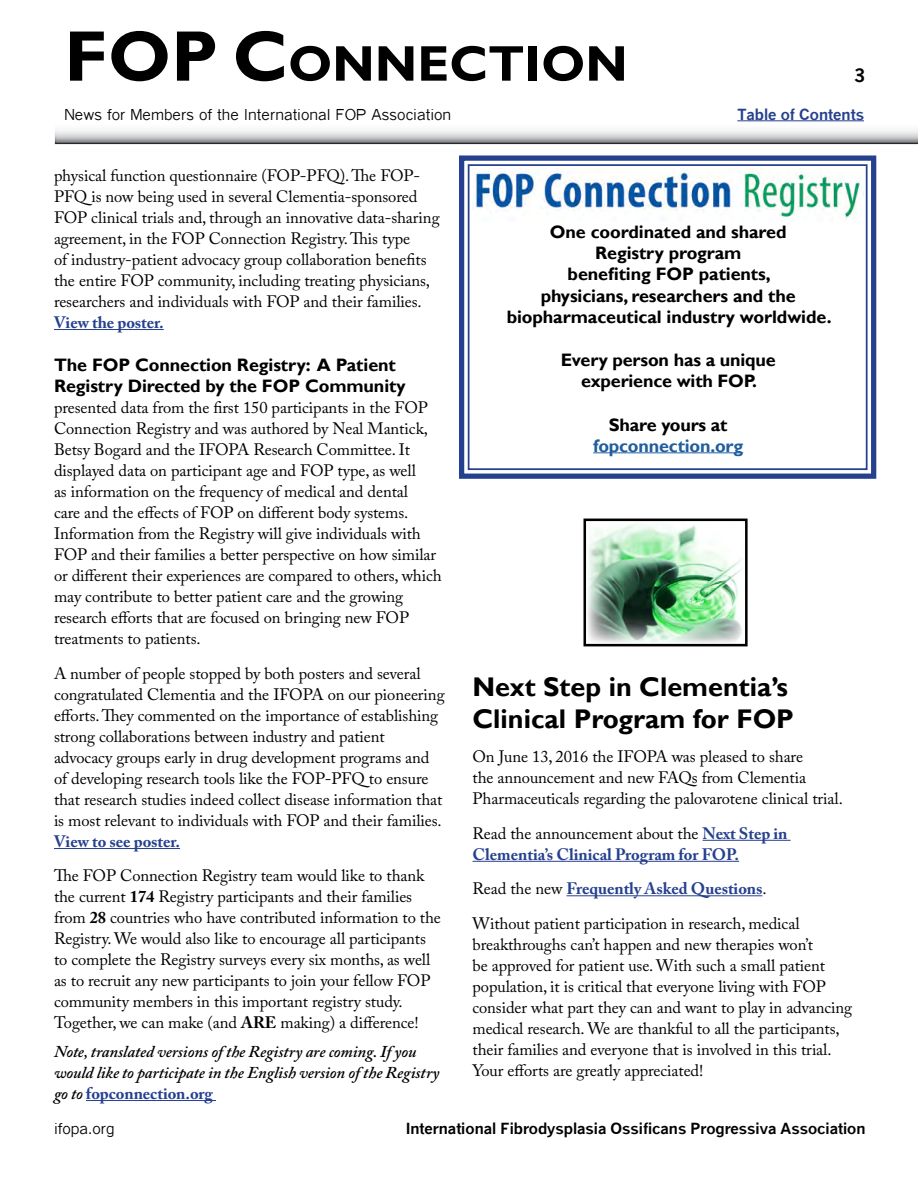
<style>
.page{position:relative;width:918px;height:1188px;background:#fff}
.page>*{position:absolute;margin:0;border:0;box-sizing:border-box;transform-origin:0 0}
.t1{font:700 50.4px "Gill Sans";color:#000}
.t2{font:700 27px/31.5px "Gill Sans";color:#000}
.t3{font:700 18px/21px "Gill Sans";letter-spacing:-.005em;color:#000;text-align:center}
.t4{font:700 18px "Gill Sans";letter-spacing:-.01em;color:#215e9e}
.t5{font:700 18px "Quick Type II";color:#000}
.t6{font:16.5px/21px "Adobe Caslon Pro";letter-spacing:-.005em;color:#000}
.t7{font:italic 600 16.5px/21px "Adobe Caslon Pro";letter-spacing:-.005em;color:#000}
.t8{font:700 16.5px/21px "Adobe Caslon Pro";letter-spacing:-.005em;color:#25408f}
.t9{font:700 15px "Quick Type II";color:#000}
.t10{font:15px "Quick Type II";color:#000}
.t11{font:700 15px "Quick Type II";color:#25408f}
.s1{font-size:72px}
.s2{font-weight:700}
.s3{font-weight:700;font-style:normal;color:#25408f}
.s4{font-weight:400;color:#000}
.s5{font-weight:700;color:#25408f}
</style>
<div class="page">
<hr style="left:54px;top:329px;width:110px;height:1px;background:#25408f">
<hr style="left:54px;top:848px;width:126px;height:1px;background:#25408f">
<hr style="left:86px;top:1100px;width:130px;height:1px;background:#25408f">
<hr style="left:703px;top:840px;width:88px;height:1px;background:#25408f">
<hr style="left:472px;top:861px;width:267px;height:1px;background:#25408f">
<hr style="left:567px;top:895px;width:195px;height:1px;background:#25408f">
<img style="left:587px;top:523px;width:155px;height:119px">
<div style="left:583px;top:519px;width:165px;height:127px;border:3px solid #000"></div>
<svg style="left:459px;top:155px;width:418px;height:324px"></svg>
<div style="left:468px;top:164px;width:400px;height:306px;border:2px solid #25408f"></div>
<svg style="left:55px;top:120px;width:863px;height:24px"></svg>
<hr style="left:737px;top:121px;width:127px;height:1px;background:#25408f">
<h1 class="t1" style="left:64px;top:33px;width:565px"><span class="s1">FOP C</span>ONNECTION</h1>
<p class="t10" style="left:64px;top:107px;width:388px">News for Members of the International FOP Association</p>
<p class="t5" style="left:855px;top:64px;width:12px">3</p>
<p class="t11" style="left:737px;top:106px;width:128px">Table of Contents</p>
<p class="t6" style="left:54px;top:165px;width:387px">physical function questionnaire (FOP-PFQ). The FOP-PFQ is now being used in several Clementia-sponsored FOP clinical trials and, through an innovative data-sharing agreement, in the FOP Connection Registry. This type<br>of industry-patient advocacy group collaboration benefits the entire FOP community, including treating physicians, researchers and individuals with FOP and their families.</p>
<p class="t8" style="left:54px;top:312px;width:111px">View the poster.</p>
<p class="t3" style="left:54px;top:355px;width:353px;text-align:left">The FOP Connection Registry: A Patient<br>Registry Directed by the FOP Community</p>
<p class="t6" style="left:54px;top:397px;width:389px">presented data from the first 150 participants in the FOP Connection Registry and was authored by Neal Mantick, Betsy Bogard and the IFOPA Research Committee. It displayed data on participant age and FOP type, as well<br>as information on the frequency of medical and dental<br>care and the effects of FOP on different body systems.<br>Information from the Registry will give individuals with FOP and their families a better perspective on how similar or different their experiences are compared to others, which may contribute to better patient care and the growing research efforts that are focused on bringing new FOP treatments to patients.</p>
<p class="t6" style="left:54px;top:663px;width:392px">A number of people stopped by both posters and several congratulated Clementia and the IFOPA on our pioneering efforts. They commented on the importance of establishing strong collaborations between industry and patient advocacy groups early in drug development programs and of developing research tools like the FOP-PFQ to ensure that research studies indeed collect disease information that is most relevant to individuals with FOP and their families.</p>
<p class="t8" style="left:54px;top:831px;width:128px">View to see poster.</p>
<p class="t6" style="left:54px;top:865px;width:388px">The FOP Connection Registry team would like to thank the current <span class="s2">174</span> Registry participants and their families from <span class="s2">28</span> countries who have contributed information to the Registry. We would also like to encourage all participants to complete the Registry surveys every six months, as well as to recruit any new participants to join your fellow FOP community members in this important registry study.<br>Together, we can make (and <span class="s2">ARE</span> making) a difference!</p>
<p class="t7" style="left:54px;top:1041px;width:387px">Note, translated versions of the Registry are coming. If you would like to participate in the English version of the Registry go to <span class="s3">fopconnection.org</span></p>
<p class="t3" style="left:507px;top:222px;width:326px">One coordinated and shared<br>Registry program<br>benefiting FOP patients,<br>physicians, researchers and the biopharmaceutical industry worldwide.</p>
<p class="t3" style="left:561px;top:350px;width:217px">Every person has a unique experience with FOP.</p>
<p class="t3" style="left:609px;top:414px;width:120px">Share yours at</p>
<p class="t4" style="left:593px;top:435px;width:151px">fopconnection.org</p>
<h2 class="t2" style="left:472px;top:672px;width:323px">Next Step in Clementia’s<br>Clinical Program for FOP</h2>
<p class="t6" style="left:472px;top:746px;width:372px">On June 13, 2016 the IFOPA was pleased to share<br>the announcement and new FAQs from Clementia<br>Pharmaceuticals regarding the palovarotene clinical trial.</p>
<p class="t8" style="left:472px;top:822px;width:317px"><span class="s4">Read the announcement about the</span> Next Step in<br>Clementia’s Clinical Program for FOP.</p>
<p class="t6" style="left:472px;top:871px;width:329px;line-height:34.5px">Read the new <span class="s5">Frequently Asked Questions</span>.<br>Without patient participation in research, medical</p>
<p class="t6" style="left:472px;top:933px;width:381px">breakthroughs can’t happen and new therapies won’t<br>be approved for patient use. With such a small patient population, it is critical that everyone living with FOP consider what part they can and want to play in advancing medical research. We are thankful to all the participants, their families and everyone that is involved in this trial.<br>Your efforts are greatly appreciated!</p>
<p class="t10" style="left:54px;top:1121px;width:62px">ifopa.org</p>
<p class="t9" style="left:406px;top:1119px;width:461px">International Fibrodysplasia Ossificans Progressiva Association</p>
</div>
